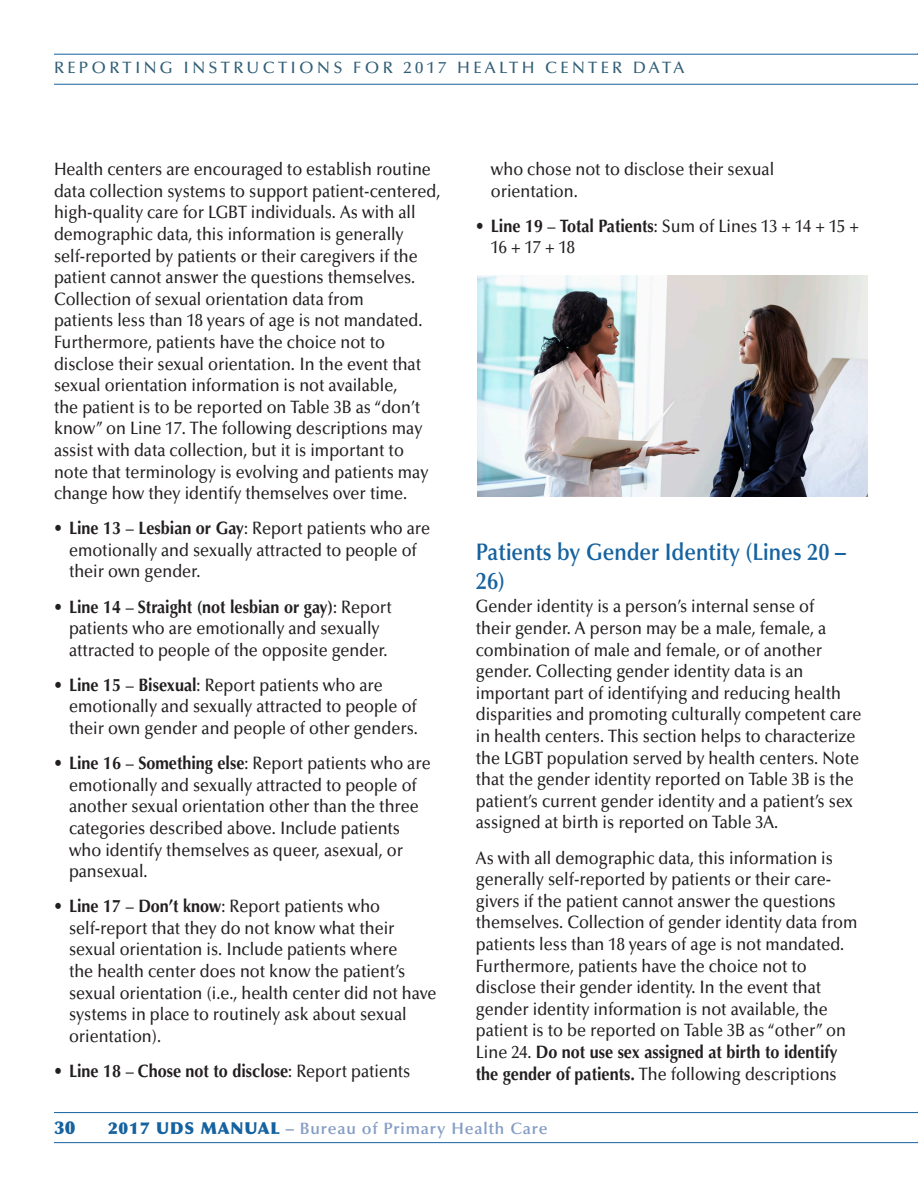
<style>
.page{position:relative;width:918px;height:1188px;background:#fff}
.page>*{position:absolute;margin:0;border:0;box-sizing:border-box;transform-origin:0 0}
.t1{font:600 24px/28.8px "Xpdcrx Optima LT Std";color:#15629f;scale:.9 1}
.t2{font:500 18px/21.6px "Fkrnyv Optima LT Std";color:#231f20;scale:.9 1}
.t3{font:700 18px "Wwtgtl Optima LT Std";color:#231f20;scale:.9 1}
.t4{font:900 18px "Qwgfxp Optima LT Std";color:#15629f}
.t5{font:500 16.5px "Ksdxnm Optima LT Std";letter-spacing:.2em;color:#325f77}
.t6{font:600 16.5px "Xpdcrx Optima LT Std";letter-spacing:.05em;color:#859dc5}
.s1{font-family:"Wwtgtl Optima LT Std";font-weight:700}
.s2{font-family:"Fkrnyv Optima LT Std";font-weight:500}
.s3{font-family:"Qwgfxp Optima LT Std";font-weight:900;color:#15629f}
</style>
<div class="page">
<hr style="left:54px;top:54px;width:864px;height:1px;background:#15629f">
<hr style="left:54px;top:1112px;width:864px;height:1px;background:#15629f">
<hr style="left:54px;top:84px;width:864px;height:1px;background:#15629f">
<hr style="left:54px;top:1142px;width:864px;height:1px;background:#15629f">
<img style="left:477px;top:276px;width:390px;height:220px">
<p class="t5" style="left:54px;top:59px;width:632px">REPORTING INSTRUCTIONS FOR 2017 HEALTH CENTER DATA</p>
<p class="t2" style="left:54px;top:159px;width:431px">Health centers are encouraged to establish routine data collection systems to support patient-centered, high-quality care for LGBT individuals. As with all demographic data, this information is generally self-reported by patients or their caregivers if the patient cannot answer the questions themselves.<br>Collection of sexual orientation data from<br>patients less than 18 years of age is not mandated.<br>Furthermore, patients have the choice not to disclose their sexual orientation. In the event that sexual orientation information is not available,<br>the patient is to be reported on Table 3B as “don’t know” on Line 17. The following descriptions may assist with data collection, but it is important to note that terminology is evolving and patients may change how they identify themselves over time.</p>
<p class="t2" style="left:69px;top:518px;width:403px;text-indent:-15px">• <span class="s1">Line 13</span> – <span class="s1">Lesbian or Gay</span>: Report patients who are emotionally and sexually attracted to people of their own gender.</p>
<p class="t2" style="left:54px;top:596px;width:377px;text-align:center">• <span class="s1">Line 14</span> – <span class="s1">Straight (not lesbian or gay)</span>: Report patients who are emotionally and sexually attracted to people of the opposite gender.</p>
<p class="t2" style="left:69px;top:675px;width:389px;text-indent:-15px">• <span class="s1">Line 15</span> – <span class="s1">Bisexual</span>: Report patients who are emotionally and sexually attracted to people of their own gender and people of other genders.</p>
<p class="t2" style="left:69px;top:753px;width:403px;text-indent:-15px">• <span class="s1">Line 16</span> – <span class="s1">Something else</span>: Report patients who are emotionally and sexually attracted to people of another sexual orientation other than the three categories described above. Include patients who identify themselves as queer, asexual, or pansexual.</p>
<p class="t2" style="left:69px;top:896px;width:410px;text-indent:-15px">• <span class="s1">Line 17</span> – <span class="s1">Don’t know</span>: Report patients who self-report that they do not know what their sexual orientation is. Include patients where<br>the health center does not know the patient’s sexual orientation (i.e., health center did not have systems in place to routinely ask about sexual orientation).</p>
<p class="t3" style="left:54px;top:1060px;width:398px"><span class="s2">•</span> Line 18 <span class="s2">–</span> Chose not to disclose<span class="s2">: Report patients</span></p>
<p class="t2" style="left:491px;top:159px;width:316px">who chose not to disclose their sexual orientation.</p>
<p class="t2" style="left:491px;top:216px;width:410px;text-indent:-15px">• <span class="s1">Line 19</span> – <span class="s1">Total Patients</span>: Sum of Lines 13 + 14 + 15 +<br>16 + 17 + 18</p>
<h3 class="t1" style="left:476px;top:538px;width:413px">Patients by Gender Identity (Lines 20 –<br>26)</h3>
<p class="t2" style="left:476px;top:596px;width:430px">Gender identity is a person’s internal sense of<br>their gender. A person may be a male, female, a combination of male and female, or of another gender. Collecting gender identity data is an important part of identifying and reducing health disparities and promoting culturally competent care in health centers. This section helps to characterize the LGBT population served by health centers. Note that the gender identity reported on Table 3B is the patient’s current gender identity and a patient’s sex assigned at birth is reported on Table 3A.</p>
<p class="t2" style="left:476px;top:847px;width:425px">As with all demographic data, this information is generally self-reported by patients or their care&shy;givers if the patient cannot answer the questions themselves. Collection of gender identity data from patients less than 18 years of age is not mandated.<br>Furthermore, patients have the choice not to disclose their gender identity. In the event that gender identity information is not available, the patient is to be reported on Table 3B as “other” on Line 24. <span class="s1">Do not use sex assigned at birth to identify the gender of patients.</span> The following descriptions</p>
<p class="t4" style="left:54px;top:1116px;width:23px">30</p>
<p class="t6" style="left:108px;top:1119px;width:441px"><span class="s3">2017 UDS MANUAL</span> – Bureau of Primary Health Care</p>
</div>
